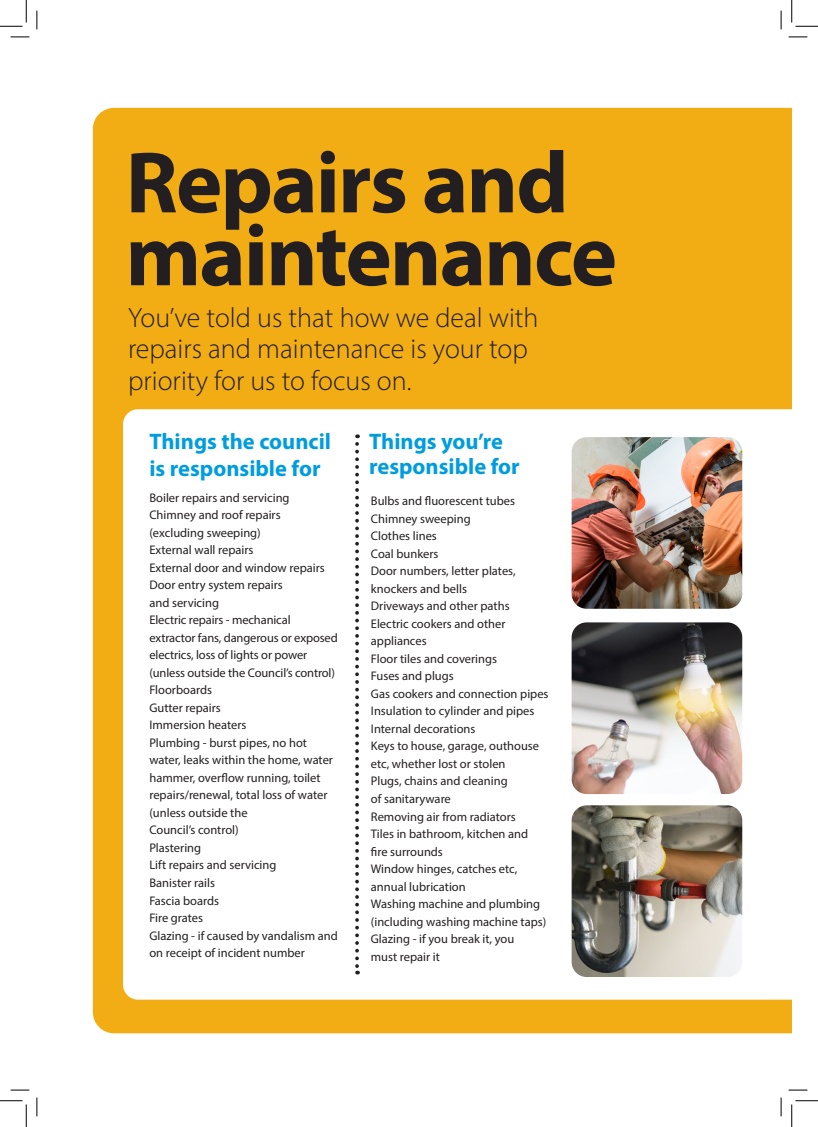
<style>
.page{position:relative;width:818px;height:1127px;background:#fff}
.page>*{position:absolute;margin:0;border:0;box-sizing:border-box;transform-origin:0 0}
.t1{font:700 87.75px/72.9px "Myriad Pro";letter-spacing:-.02em;color:#231f20}
.t2{font:300 28px "Myriad Pro";color:#231f20}
.t3{font:700 22.5px/25px "Myriad Pro";color:#009dde}
.t4{font:12.5px/17.5px "Myriad Pro";color:#231f20}
.s1{font-size:26.62px}
</style>
<div class="page">
<div style="left:93px;top:108px;width:699px;height:925px;background:#f2ad14"></div>
<svg style="left:123px;top:409px;width:669px;height:590px"></svg>
<img style="left:572px;top:437px;width:170px;height:171px">
<img style="left:572px;top:622px;width:170px;height:171px">
<img style="left:572px;top:805px;width:170px;height:171px">
<svg style="left:355px;top:444px;width:4px;height:530px"></svg>
<svg style="left:11px;top:36px;width:18px;height:2px"></svg>
<svg style="left:788px;top:36px;width:19px;height:2px"></svg>
<svg style="left:11px;top:1089px;width:18px;height:1px"></svg>
<svg style="left:788px;top:1089px;width:19px;height:1px"></svg>
<svg style="left:36px;top:11px;width:2px;height:18px"></svg>
<svg style="left:36px;top:1097px;width:2px;height:18px"></svg>
<svg style="left:780px;top:11px;width:2px;height:18px"></svg>
<svg style="left:780px;top:1097px;width:2px;height:18px"></svg>
<svg style="left:0;top:0;width:27px;height:27px"></svg>
<svg style="left:0;top:1100px;width:27px;height:26px"></svg>
<svg style="left:791px;top:0;width:27px;height:27px"></svg>
<svg style="left:791px;top:1100px;width:27px;height:26px"></svg>
<p class="t1" style="left:126px;top:143px;width:493px">Repairs and maintenance</p>
<p class="t2" style="left:128px;top:301px;width:412px">You’ve told us that how we deal with</p>
<p class="t2" style="left:128px;top:332px;width:401px">repairs and maintenance is your top</p>
<p class="t2" style="left:128px;top:363px;width:285px">priority for us to focus on<span class="s1">.</span></p>
<p class="t3" style="left:149px;top:427px;width:183px;line-height:27px">Things the council is responsible for</p>
<p class="t4" style="left:149px;top:488px;width:142px">Boiler repairs and servicing</p>
<p class="t4" style="left:149px;top:506px;width:133px">Chimney and roof repairs (excluding sweeping)</p>
<p class="t4" style="left:149px;top:541px;width:106px">External wall repairs</p>
<p class="t4" style="left:149px;top:558px;width:177px">External door and window repairs</p>
<p class="t4" style="left:149px;top:576px;width:135px">Door entry system repairs and servicing</p>
<p class="t4" style="left:149px;top:611px;width:190px">Electric repairs - mechanical extractor fans, dangerous or exposed electrics, loss of lights or power (unless outside the Council’s control)</p>
<p class="t4" style="left:149px;top:681px;width:64px">Floorboards</p>
<p class="t4" style="left:149px;top:698px;width:73px">Gutter repairs</p>
<p class="t4" style="left:149px;top:716px;width:99px">Immersion heaters</p>
<p class="t4" style="left:149px;top:733px;width:185px">Plumbing - burst pipes, no hot water, leaks within the home, water hammer, overflow running, toilet repairs/renewal, total loss of water (unless outside the<br>Council’s control)</p>
<p class="t4" style="left:149px;top:838px;width:53px">Plastering</p>
<p class="t4" style="left:149px;top:856px;width:129px">Lift repairs and servicing</p>
<p class="t4" style="left:149px;top:873px;width:67px">Banister rails</p>
<p class="t4" style="left:149px;top:891px;width:71px">Fascia boards</p>
<p class="t4" style="left:149px;top:908px;width:55px">Fire grates</p>
<p class="t4" style="left:149px;top:926px;width:190px">Glazing - if caused by vandalism and on receipt of incident number</p>
<p class="t3" style="left:369px;top:428px;width:152px">Things you’re responsible for</p>
<p class="t4" style="left:371px;top:492px;width:146px">Bulbs and fluorescent tubes</p>
<p class="t4" style="left:371px;top:509px;width:101px">Chimney sweeping</p>
<p class="t4" style="left:371px;top:527px;width:68px">Clothes lines</p>
<p class="t4" style="left:371px;top:544px;width:69px">Coal bunkers</p>
<p class="t4" style="left:371px;top:562px;width:146px">Door numbers, letter plates, knockers and bells</p>
<p class="t4" style="left:371px;top:597px;width:140px">Driveways and other paths</p>
<p class="t4" style="left:371px;top:614px;width:136px">Electric cookers and other appliances</p>
<p class="t4" style="left:371px;top:649px;width:128px">Floor tiles and coverings</p>
<p class="t4" style="left:371px;top:667px;width:84px">Fuses and plugs</p>
<p class="t4" style="left:371px;top:684px;width:179px">Gas cookers and connection pipes</p>
<p class="t4" style="left:371px;top:702px;width:165px">Insulation to cylinder and pipes</p>
<p class="t4" style="left:371px;top:719px;width:106px">Internal decorations</p>
<p class="t4" style="left:371px;top:737px;width:170px">Keys to house, garage, outhouse etc, whether lost or stolen</p>
<p class="t4" style="left:371px;top:772px;width:138px">Plugs, chains and cleaning of sanitaryware</p>
<p class="t4" style="left:371px;top:807px;width:146px">Removing air from radiators</p>
<p class="t4" style="left:371px;top:824px;width:159px">Tiles in bathroom, kitchen and fire surrounds</p>
<p class="t4" style="left:371px;top:859px;width:148px">Window hinges, catches etc, annual lubrication</p>
<p class="t4" style="left:371px;top:894px;width:177px">Washing machine and plumbing (including washing machine taps)</p>
<p class="t4" style="left:371px;top:929px;width:145px">Glazing - if you break it, you must repair it</p>
</div>
